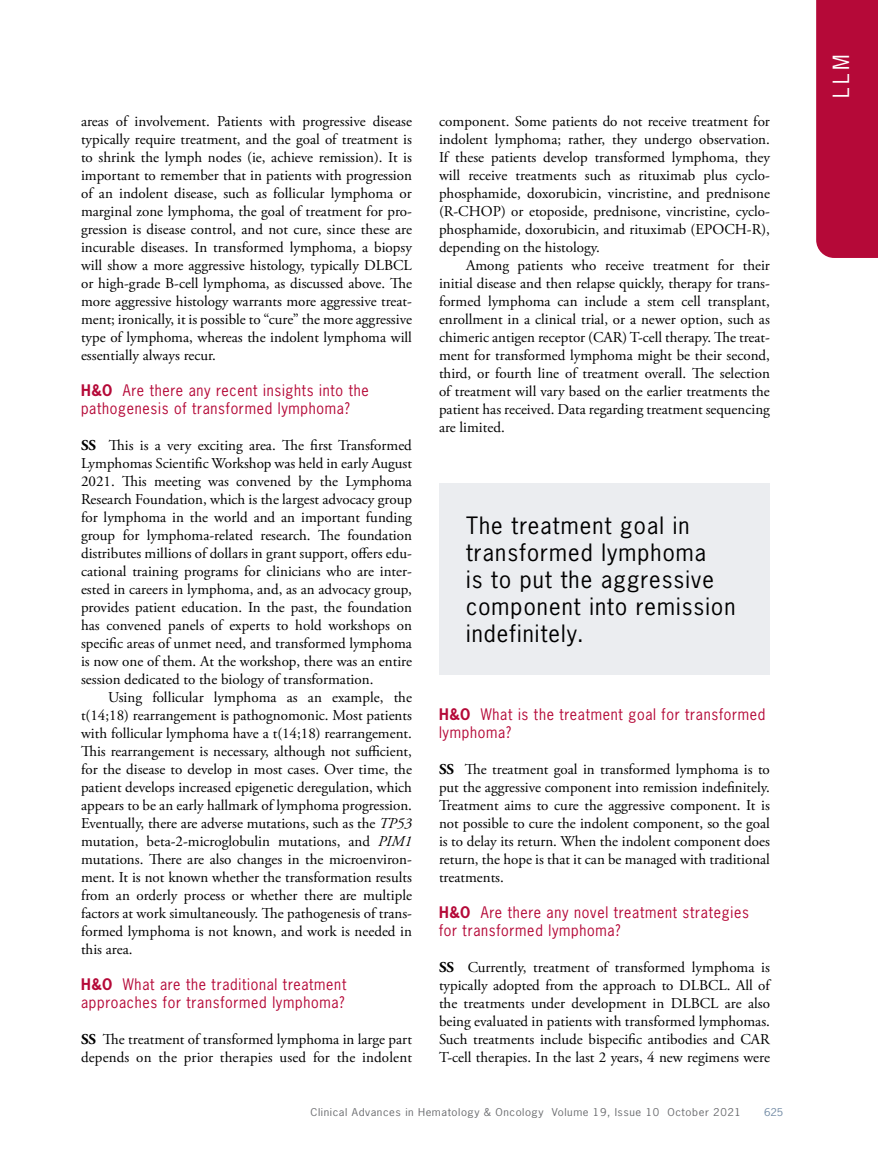
<style>
.page{position:relative;width:878px;height:1175px;background:#fff}
.page>*{position:absolute;margin:0;border:0;box-sizing:border-box;transform-origin:0 0}
.t1{font:22.5px/27px "News Gothic Std";letter-spacing:.05em;color:#000}
.t2{font:21px "News Gothic Std";color:#fff}
.t3{font:15px/18px "Adobe Garamond Pro";color:#000;text-align:justify}
.t4{font:15px/18px "News Gothic Std";letter-spacing:.05em;color:#b50938;scale:.95 1}
.t5{font:10.2px "News Gothic Std";letter-spacing:.05em;color:#6d6e71;scale:1.11 1}
.t6{font:10.2px "News Gothic Std";color:#738ba5;scale:1.11 1}
.s1{font-weight:700}
.s2{font-style:italic}
</style>
<div class="page">
<div style="left:816px;top:0;width:62px;height:258px;background:#b50938"></div>
<div style="left:439px;top:483px;width:331px;height:191px;background:#ebedf0"></div>
<p class="t3" style="left:81px;top:113px;width:332px">areas of involvement. Patients with progressive disease typically require treatment, and the goal of treatment is to shrink the lymph nodes (ie, achieve remission). It is important to remember that in patients with progression of an indolent disease, such as follicular lymphoma or marginal zone lymphoma, the goal of treatment for pro&shy;gression is disease control, and not cure, since these are incurable diseases. In transformed lymphoma, a biopsy will show a more aggressive histology, typically DLBCL or high-grade B-cell lymphoma, as discussed above. The more aggressive histology warrants more aggressive treat&shy;ment; ironically, it is possible to “cure” the more aggressive type of lymphoma, whereas the indolent lymphoma will essentially always recur.</p>
<p class="t4" style="left:81px;top:381px;width:304px"><span class="s1">H&amp;O</span> Are there any recent insights into the pathogenesis of transformed lymphoma?</p>
<p class="t3" style="left:81px;top:437px;width:332px"><span class="s1">SS</span> This is a very exciting area. The first Transformed Lymphomas Scientific Workshop was held in early August 2021. This meeting was convened by the Lymphoma Research Foundation, which is the largest advocacy group for lymphoma in the world and an important funding group for lymphoma-related research. The foundation distributes millions of dollars in grant support, offers edu&shy;cational training programs for clinicians who are inter&shy;ested in careers in lymphoma, and, as an advocacy group, provides patient education. In the past, the foundation has convened panels of experts to hold workshops on specific areas of unmet need, and transformed lymphoma is now one of them. At the workshop, there was an entire session dedicated to the biology of transformation.</p>
<p class="t3" style="left:81px;top:689px;width:332px;text-indent:27px">Using follicular lymphoma as an example, the t(14;18) rearrangement is pathognomonic. Most patients with follicular lymphoma have a t(14;18) rearrangement.<br>This rearrangement is necessary, although not sufficient, for the disease to develop in most cases. Over time, the patient develops increased epigenetic deregulation, which appears to be an early hallmark of lymphoma progression.<br>Eventually, there are adverse mutations, such as the <span class="s2">TP53 </span>mutation, beta-2-microglobulin mutations, and <span class="s2">PIM1 </span>mutations. There are also changes in the microenviron&shy;ment. It is not known whether the transformation results from an orderly process or whether there are multiple factors at work simultaneously. The pathogenesis of trans&shy;formed lymphoma is not known, and work is needed in this area.</p>
<p class="t4" style="left:81px;top:975px;width:281px"><span class="s1">H&amp;O</span> What are the traditional treatment approaches for transformed lymphoma?</p>
<p class="t3" style="left:81px;top:1031px;width:332px"><span class="s1">SS</span> The treatment of transformed lymphoma in large part depends on the prior therapies used for the indolent</p>
<p class="t3" style="left:439px;top:113px;width:332px">component. Some patients do not receive treatment for indolent lymphoma; rather, they undergo observation.<br>If these patients develop transformed lymphoma, they will receive treatments such as rituximab plus cyclo&shy;phosphamide, doxorubicin, vincristine, and prednisone (R-CHOP) or etoposide, prednisone, vincristine, cyclo&shy;phosphamide, doxorubicin, and rituximab (EPOCH-R), depending on the histology.</p>
<p class="t3" style="left:439px;top:257px;width:332px;text-indent:27px">Among patients who receive treatment for their initial disease and then relapse quickly, therapy for trans&shy;formed lymphoma can include a stem cell transplant, enrollment in a clinical trial, or a newer option, such as chimeric antigen receptor (CAR) T-cell therapy. The treat&shy;ment for transformed lymphoma might be their second, third, or fourth line of treatment overall. The selection of treatment will vary based on the earlier treatments the patient has received. Data regarding treatment sequencing are limited.</p>
<h1 class="t1" style="left:466px;top:511px;width:271px">The treatment goal in transformed lymphoma<br>is to put the aggressive component into remission indefinitely.</h1>
<p class="t4" style="left:439px;top:705px;width:345px"><span class="s1">H&amp;O</span> What is the treatment goal for transformed lymphoma?</p>
<p class="t3" style="left:439px;top:761px;width:332px"><span class="s1">SS</span> The treatment goal in transformed lymphoma is to put the aggressive component into remission indefinitely.<br>Treatment aims to cure the aggressive component. It is not possible to cure the indolent component, so the goal is to delay its return. When the indolent component does return, the hope is that it can be managed with traditional treatments.</p>
<p class="t4" style="left:439px;top:903px;width:327px"><span class="s1">H&amp;O</span> Are there any novel treatment strategies for transformed lymphoma?</p>
<p class="t3" style="left:439px;top:959px;width:332px"><span class="s1">SS</span> Currently, treatment of transformed lymphoma is typically adopted from the approach to DLBCL. All of the treatments under development in DLBCL are also being evaluated in patients with transformed lymphomas.<br>Such treatments include bispecific antibodies and CAR T-cell therapies. In the last 2 years, 4 new regimens were</p>
<p class="t5" style="left:310px;top:1105px;width:389px">Clinical Advances in Hematology &amp; Oncology Volume 19, Issue 10 October 2021</p>
<p class="t6" style="left:764px;top:1105px;width:19px">625</p>
<h2 class="t2" style="left:827px;top:98px;width:45px;rotate:-90deg">LLM</h2>
</div>
